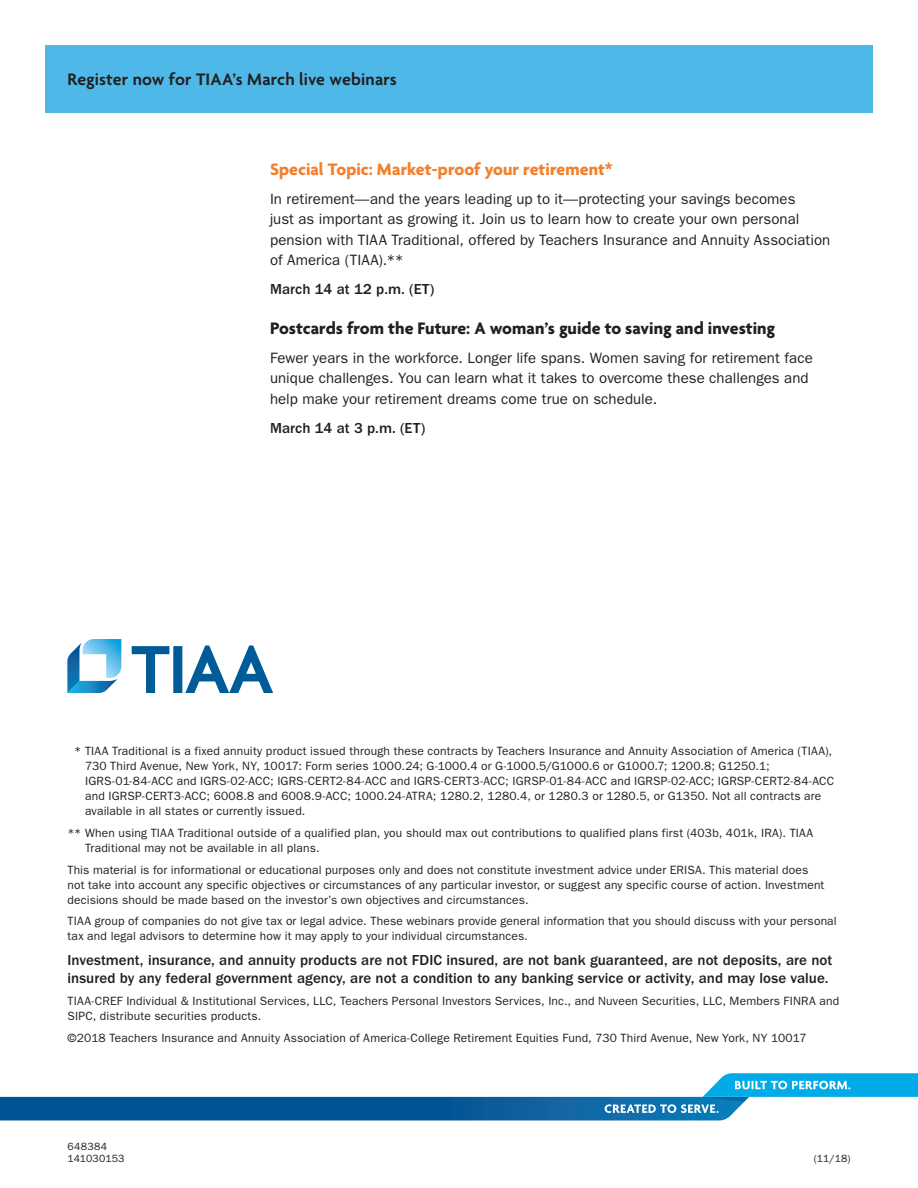
<style>
.page{position:relative;width:918px;height:1188px;background:#fff}
.page>*{position:absolute;margin:0;border:0;box-sizing:border-box;transform-origin:0 0}
._6A_Body_Subhead__AB{font:700 18px "Agenda";color:#231f20}
._6A_Body_Subhead__AB-2{font:700 18px "Agenda";color:#f47f2a}
._3A_Eyebrow__ASB_12{font:600 18px "Agenda";letter-spacing:.01em;color:#231f20}
._7A_Body_Text__FG_10{font:15px/20.2px "ITC Franklin Gothic Std";letter-spacing:.005em;color:#231f20}
._16A_Legal__FG_8_9{font:500 15px/18px "ITC Franklin Gothic Std";color:#231f20}
._7A_Body_Text__FG_10-2{font:500 15px "ITC Franklin Gothic Std";letter-spacing:.005em;color:#231f20}
._16A_Legal__FG_8_9-2{font:12px/15px "ITC Franklin Gothic Std";letter-spacing:.015em;color:#231f20}
._18B_Code_Number_L{font:10.5px "ITC Franklin Gothic Std";letter-spacing:.02em;color:#231f20}
._18A_Code_Number_R{font:10.5px "ITC Franklin Gothic Std";color:#231f20}
</style>
<div class="page">
<svg style="left:0;top:1073px;width:918px;height:47px"></svg>
<svg style="left:132px;top:645px;width:141px;height:48px"></svg>
<svg style="left:67px;top:639px;width:55px;height:54px"></svg>
<div style="left:45px;top:45px;width:828px;height:67px;background:#4eb9e9"></div>
<p class="_3A_Eyebrow__ASB_12" style="left:68px;top:69px;width:331px">Register now for TIAA’s March live webinars</p>
<p class="_6A_Body_Subhead__AB-2" style="left:270px;top:159px;width:344px">Special Topic: Market-proof your retirement*</p>
<p class="_7A_Body_Text__FG_10" style="left:270px;top:189px;width:562px">In retirement—and the years leading up to it—protecting your savings becomes<br>just as important as growing it. Join us to learn how to create your own personal pension with TIAA Traditional, offered by Teachers Insurance and Annuity Association of America (TIAA).**</p>
<p class="_7A_Body_Text__FG_10-2" style="left:270px;top:281px;width:166px">March 14 at 12 p.m. (ET)</p>
<p class="_6A_Body_Subhead__AB" style="left:270px;top:318px;width:507px">Postcards from the Future: A woman’s guide to saving and investing</p>
<p class="_7A_Body_Text__FG_10" style="left:270px;top:348px;width:544px">Fewer years in the workforce. Longer life spans. Women saving for retirement face unique challenges. You can learn what it takes to overcome these challenges and help make your retirement dreams come true on schedule.</p>
<p class="_7A_Body_Text__FG_10-2" style="left:270px;top:419px;width:157px">March 14 at 3 p.m. (ET)</p>
<p class="_16A_Legal__FG_8_9-2" style="left:85px;top:744px;width:751px;text-indent:-11px">* TIAA Traditional is a fixed annuity product issued through these contracts by Teachers Insurance and Annuity Association of America (TIAA), 730 Third Avenue, New York, NY, 10017: Form series 1000.24; G-1000.4 or G-1000.5/G1000.6 or G1000.7; 1200.8; G1250.1; IGRS-01-84-ACC and IGRS-02-ACC; IGRS-CERT2-84-ACC and IGRS-CERT3-ACC; IGRSP-01-84-ACC and IGRSP-02-ACC; IGRSP-CERT2-84-ACC and IGRSP-CERT3-ACC; 6008.8 and 6008.9-ACC; 1000.24-ATRA; 1280.2, 1280.4, or 1280.3 or 1280.5, or G1350. Not all contracts are available in all states or currently issued.</p>
<p class="_16A_Legal__FG_8_9-2" style="left:85px;top:826px;width:730px;text-indent:-18px">** When using TIAA Traditional outside of a qualified plan, you should max out contributions to qualified plans first (403b, 401k, IRA). TIAA<br>Traditional may not be available in all plans.</p>
<p class="_16A_Legal__FG_8_9-2" style="left:68px;top:862px;width:758px">This material is for informational or educational purposes only and does not constitute investment advice under ERISA. This material does not take into account any specific objectives or circumstances of any particular investor, or suggest any specific course of action. Investment decisions should be made based on the investor’s own objectives and circumstances.</p>
<p class="_16A_Legal__FG_8_9-2" style="left:68px;top:914px;width:771px">TIAA group of companies do not give tax or legal advice. These webinars provide general information that you should discuss with your personal tax and legal advisors to determine how it may apply to your individual circumstances.</p>
<p class="_16A_Legal__FG_8_9" style="left:68px;top:951px;width:766px">Investment, insurance, and annuity products are not FDIC insured, are not bank guaranteed, are not deposits, are not insured by any federal government agency, are not a condition to any banking service or activity, and may lose value.</p>
<p class="_16A_Legal__FG_8_9-2" style="left:68px;top:994px;width:773px">TIAA-CREF Individual &amp; Institutional Services, LLC, Teachers Personal Investors Services, Inc., and Nuveen Securities, LLC, Members FINRA and<br>SIPC, distribute securities products.</p>
<p class="_16A_Legal__FG_8_9-2" style="left:68px;top:1030px;width:741px">©2018 Teachers Insurance and Annuity Association of America-College Retirement Equities Fund, 730 Third Avenue, New York, NY 10017</p>
<p class="_18B_Code_Number_L" style="left:68px;top:1141px;width:41px">648384</p>
<p class="_18B_Code_Number_L" style="left:68px;top:1153px;width:59px">141030153</p>
<p class="_18A_Code_Number_R" style="left:814px;top:1153px;width:38px">(11/18)</p>
</div>
